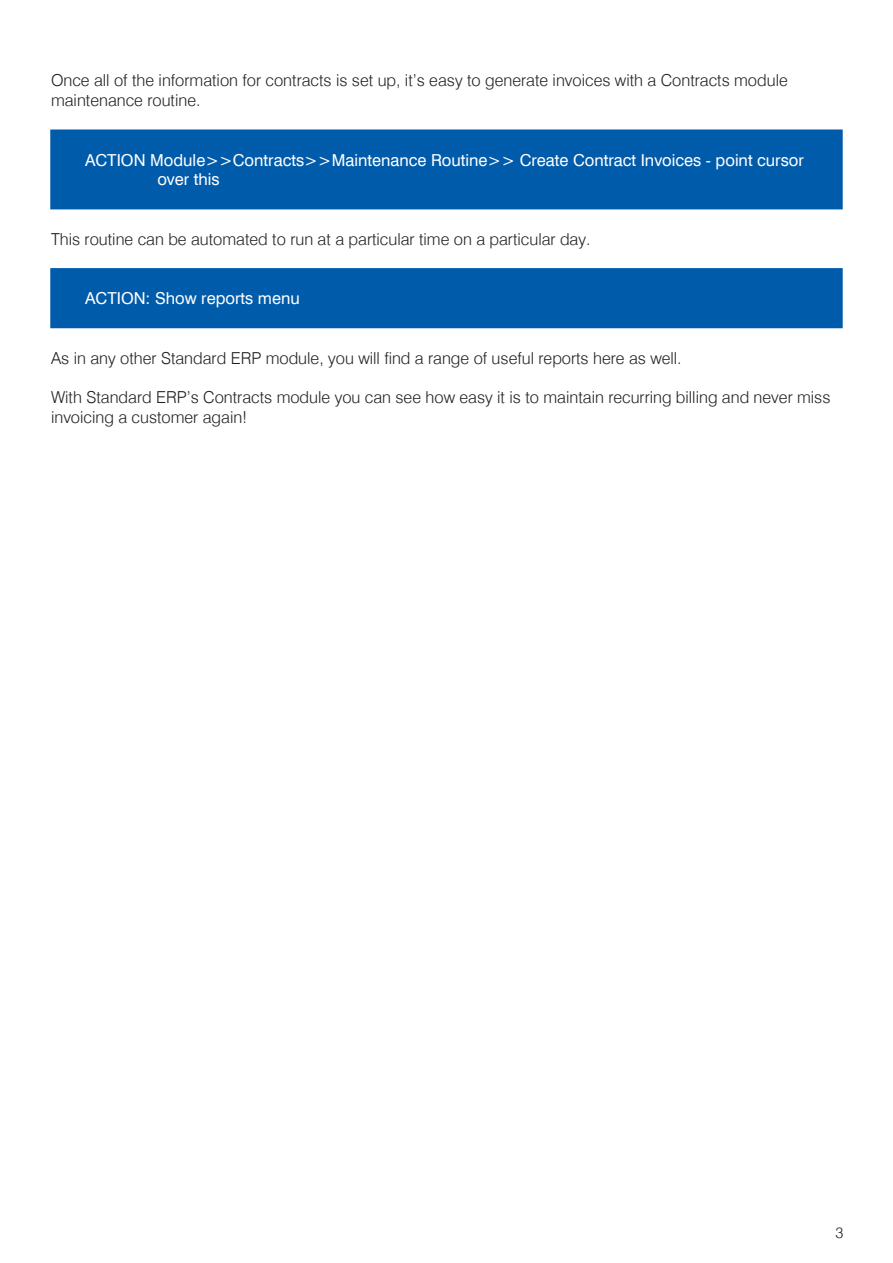
<style>
.page{position:relative;width:893px;height:1263px;background:#fff}
.page>*{position:absolute;margin:0;border:0;box-sizing:border-box;transform-origin:0 0}
.t1{font:300 16.5px/19.8px "Swiss Delux";color:#231f20}
.t2{font:16.5px/19.8px "Swiss Delux Roman";color:#fff}
.t3{font:300 15px "Swiss Delux";color:#231f20}
</style>
<div class="page">
<div style="left:50px;top:129px;width:793px;height:80px;background:#015bab;border:2px solid #015bab"></div>
<div style="left:50px;top:268px;width:793px;height:60px;background:#015bab;border:2px solid #015bab"></div>
<p class="t1" style="left:51px;top:71px;width:738px">Once all of the information for contracts is set up, it’s easy to generate invoices with a Contracts module maintenance routine.</p>
<p class="t2" style="left:157px;top:151px;width:648px;text-indent:-72px">ACTION Module&gt;&gt;Contracts&gt;&gt;Maintenance Routine&gt;&gt; Create Contract Invoices - point cursor over this</p>
<p class="t1" style="left:51px;top:229px;width:541px">This routine can be automated to run at a particular time on a particular day.</p>
<p class="t2" style="left:85px;top:289px;width:216px">ACTION: Show reports menu</p>
<p class="t1" style="left:51px;top:348px;width:632px">As in any other Standard ERP module, you will find a range of useful reports here as well.</p>
<p class="t1" style="left:51px;top:388px;width:781px">With Standard ERP’s Contracts module you can see how easy it is to maintain recurring billing and never miss invoicing a customer again!</p>
<p class="t3" style="left:835px;top:1223px;width:9px">3</p>
</div>
